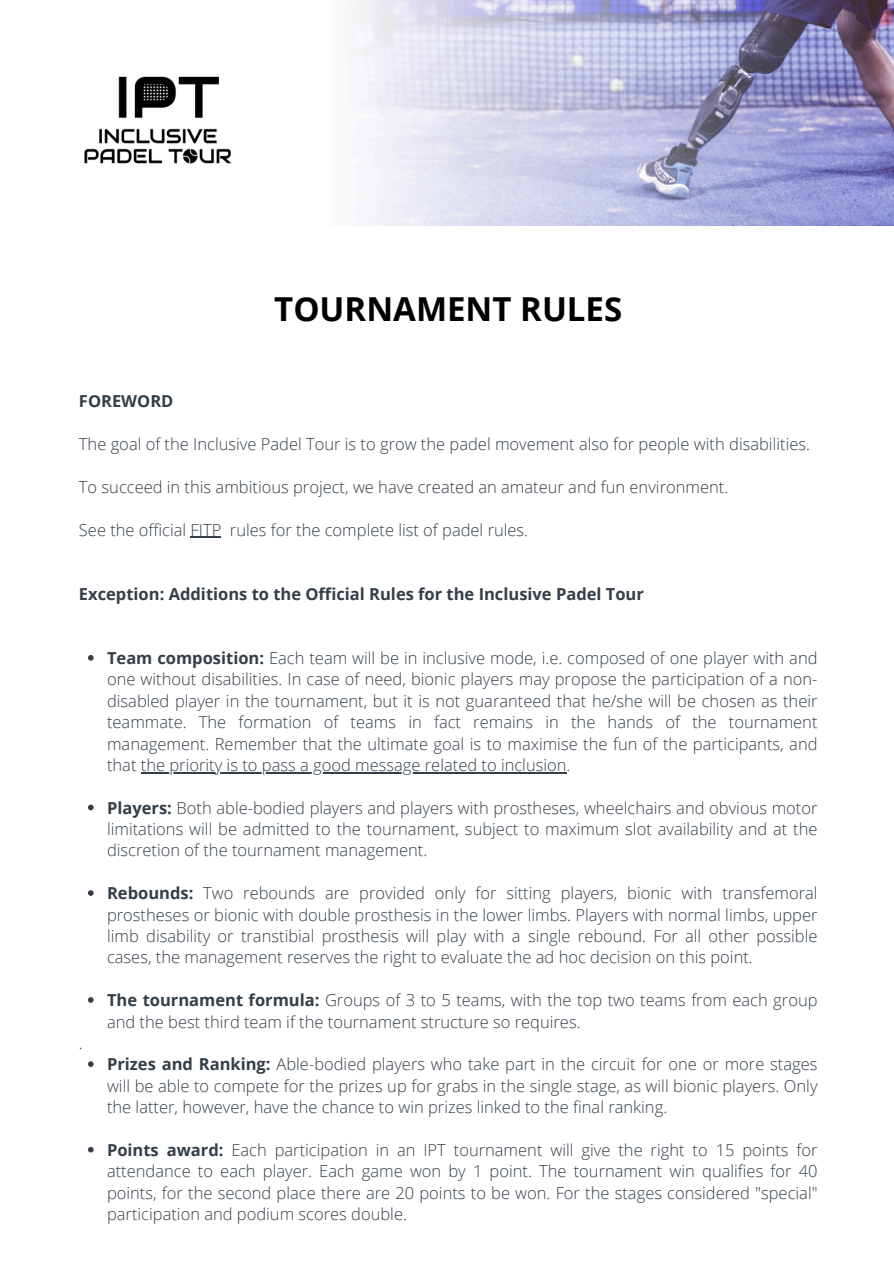
<style>
.page{position:relative;width:894px;height:1264px;background:#fff}
.page>*{position:absolute;margin:0;border:0;box-sizing:border-box;transform-origin:0 0}
.t1{font:700 33px "Open Sans";color:#000}
.t2{font:300 16.5px/21.3px "Open Sans";color:#333e48;text-align:justify}
.t3{font:700 16.5px "Open Sans";color:#333e48}
.s1{font-weight:700}
</style>
<div class="page">
<hr style="left:190px;top:537px;width:31px;height:1px;background:#333e48">
<svg style="left:88px;top:655px;width:6px;height:5px"></svg>
<hr style="left:141px;top:772px;width:425px;height:1px;background:#333e48">
<svg style="left:88px;top:804px;width:6px;height:6px"></svg>
<svg style="left:88px;top:890px;width:6px;height:5px"></svg>
<svg style="left:88px;top:997px;width:6px;height:5px"></svg>
<svg style="left:88px;top:1061px;width:6px;height:5px"></svg>
<svg style="left:88px;top:1146px;width:6px;height:6px"></svg>
<img style="left:356px;top:0;width:537px;height:226px">
<img style="left:84px;top:76px;width:148px;height:88px">
<p class="t1" style="left:274px;top:286px;width:349px">TOURNAMENT RULES</p>
<p class="t3" style="left:79px;top:390px;width:96px">FOREWORD</p>
<p class="t2" style="left:79px;top:433px;width:732px">The goal of the Inclusive Padel Tour is to grow the padel movement also for people with disabilities.</p>
<h1 class="t2" style="left:79px;top:476px;width:650px">To succeed in this ambitious project, we have created an amateur and fun environment.</h1>
<h2 class="t2" style="left:79px;top:518px;width:450px">See the official FITP rules for the complete list of padel rules.</h2>
<p class="t3" style="left:79px;top:582px;width:566px">Exception: Additions to the Official Rules for the Inclusive Padel Tour</p>
<p class="t2" style="left:79px;top:1031px;width:5px">.</p>
<p class="t2" style="left:107px;top:647px;width:711px"><span class="s1">Team composition:</span> Each team will be in inclusive mode, i.e. composed of one player with and one without disabilities. In case of need, bionic players may propose the participation of a non&shy;disabled player in the tournament, but it is not guaranteed that he/she will be chosen as their teammate. The formation of teams in fact remains in the hands of the tournament management. Remember that the ultimate goal is to maximise the fun of the participants, and that the priority is to pass a good message related to inclusion.</p>
<p class="t2" style="left:107px;top:796px;width:711px"><span class="s1">Players:</span> Both able-bodied players and players with prostheses, wheelchairs and obvious motor limitations will be admitted to the tournament, subject to maximum slot availability and at the discretion of the tournament management.</p>
<p class="t2" style="left:107px;top:882px;width:711px"><span class="s1">Rebounds:</span> Two rebounds are provided only for sitting players, bionic with transfemoral prostheses or bionic with double prosthesis in the lower limbs. Players with normal limbs, upper</p>
<h3 class="t2" style="left:107px;top:924px;width:711px">limb disability or transtibial prosthesis will play with a single rebound. For all other possible cases, the management reserves the right to evaluate the ad hoc decision on this point.</h3>
<h3 class="t2" style="left:107px;top:989px;width:711px"><span class="s1">The tournament formula:</span> Groups of 3 to 5 teams, with the top two teams from each group and the best third team if the tournament structure so requires.</h3>
<p class="t2" style="left:107px;top:1053px;width:711px"><span class="s1">Prizes and Ranking:</span> Able-bodied players who take part in the circuit for one or more stages will be able to compete for the prizes up for grabs in the single stage, as will bionic players. Only the latter, however, have the chance to win prizes linked to the final ranking.</p>
<p class="t2" style="left:107px;top:1138px;width:711px"><span class="s1">Points award:</span> Each participation in an IPT tournament will give the right to 15 points for attendance to each player. Each game won by 1 point. The tournament win qualifies for 40 points, for the second place there are 20 points to be won. For the stages considered "special" participation and podium scores double.</p>
</div>
